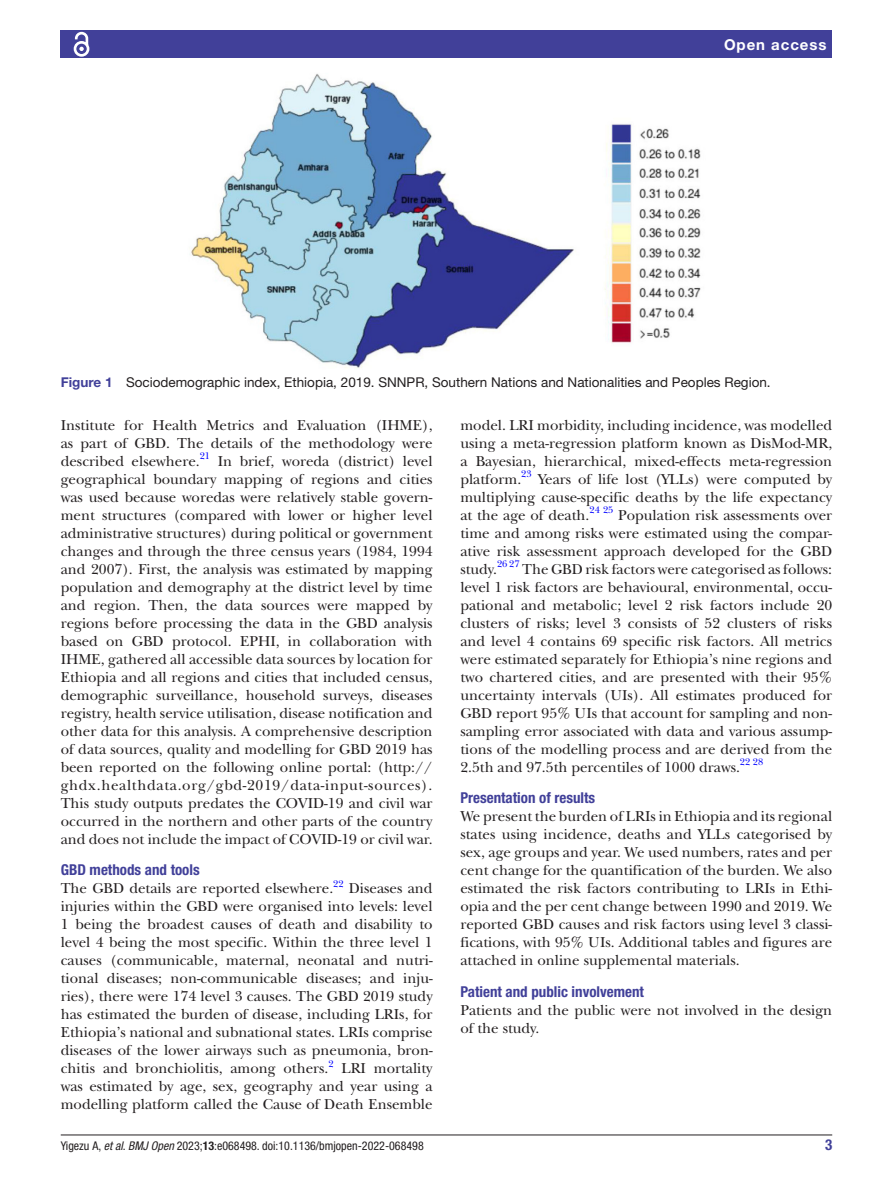
<style>
.page{position:relative;width:893px;height:1191px;background:#fff}
.page>*{position:absolute;margin:0;border:0;box-sizing:border-box;transform-origin:0 0}
.t1{font:15px/18px "New Baskerville";color:#231f20;text-align:justify}
.t2{font:700 condensed 15px "Helvetica Neue LT Std";color:#414099}
.t3{font:700 15px "Helvetica Neue LT Std";letter-spacing:.065em;color:#fff}
.t4{font:13.5px "Helvetica Neue LT Std";color:#231f20}
.t5{font:condensed 12px "Helvetica Neue LT Std";color:#231f20}
.t6{font:9.9px "New Baskerville";color:#00f}
.s1{font-weight:700;color:#414099}
.s2{font-style:italic}
.s3{font-weight:700}
</style>
<div class="page">
<hr style="left:61px;top:1134px;width:771px;height:1px;background:#231f20">
<div style="left:61px;top:31px;width:771px;height:27px;background:#414099"></div>
<svg style="left:73px;top:31px;width:17px;height:26px"></svg>
<img style="left:191px;top:73px;width:510px;height:295px">
<p class="t3" style="left:724px;top:35px;width:104px">Open access</p>
<p class="t4" style="left:61px;top:374px;width:711px"><span class="s1">Figure 1</span> Sociodemographic index, Ethiopia, 2019. SNNPR, Southern Nations and Nationalities and Peoples Region.</p>
<p class="t1" style="left:61px;top:416px;width:373px">Institute for Health Metrics and Evaluation (IHME), as part of GBD. The details of the methodology were described elsewhere.</p>
<p class="t6" style="left:200px;top:450px;width:12px">21</p>
<p class="t1" style="left:61px;top:452px;width:373px;text-indent:157px">In brief, woreda (district) level geographical boundary mapping of regions and cities was used because woredas were relatively stable govern&shy;ment structures (compared with lower or higher level administrative structures) during political or government changes and through the three census years (1984, 1994 and 2007). First, the analysis was estimated by mapping population and demography at the district level by time and region. Then, the data sources were mapped by regions before processing the data in the GBD analysis based on GBD protocol. EPHI, in collaboration with IHME, gathered all accessible data sources by location for Ethiopia and all regions and cities that included census, demographic surveillance, household surveys, diseases registry, health service utilisation, disease notification and other data for this analysis. A comprehensive description of data sources, quality and modelling for GBD 2019 has been reported on the following online portal: (http:// ghdx.healthdata.org/gbd-2019/data-input-sources).<br>This study outputs predates the COVID-19 and civil war occurred in the northern and other parts of the country and does not include the impact of COVID-19 or civil war.</p>
<p class="t2" style="left:61px;top:861px;width:141px">GBD methods and tools</p>
<p class="t1" style="left:61px;top:879px;width:274px">The GBD details are reported elsewhere.</p>
<p class="t6" style="left:333px;top:877px;width:12px">22</p>
<p class="t1" style="left:61px;top:879px;width:373px;text-indent:288px">Diseases and injuries within the GBD were organised into levels: level 1 being the broadest causes of death and disability to level 4 being the most specific. Within the three level 1 causes (communicable, maternal, neonatal and nutri&shy;tional diseases; non-communicable diseases; and inju&shy;ries), there were 174 level 3 causes. The GBD 2019 study has estimated the burden of disease, including LRIs, for Ethiopia’s national and subnational states. LRIs comprise diseases of the lower airways such as pneumonia, bron&shy;chitis and bronchiolitis, among others.<sup>2</sup></p>
<p class="t1" style="left:61px;top:1059px;width:373px;text-indent:281px">LRI mortality was estimated by age, sex, geography and year using a modelling platform called the Cause of Death Ensemble</p>
<p class="t1" style="left:460px;top:416px;width:373px">model. LRI morbidity, including incidence, was modelled using a meta-regression platform known as DisMod-MR, a Bayesian, hierarchical, mixed-effects meta-regression platform.</p>
<p class="t6" style="left:521px;top:468px;width:12px">23</p>
<p class="t1" style="left:460px;top:470px;width:373px;text-indent:78px">Years of life lost (YLLs) were computed by multiplying cause-specific deaths by the life expectancy at the age of death.</p>
<p class="t6" style="left:589px;top:504px;width:25px">24 25</p>
<p class="t1" style="left:460px;top:506px;width:373px;text-indent:158px">Population risk assessments over time and among risks were estimated using the compar&shy;ative risk assessment approach developed for the GBD study.</p>
<p class="t6" style="left:497px;top:558px;width:24px">26 27</p>
<p class="t1" style="left:460px;top:560px;width:373px;text-indent:62px">The GBD risk factors were categorised as follows: level 1 risk factors are behavioural, environmental, occu&shy;pational and metabolic; level 2 risk factors include 20 clusters of risks; level 3 consists of 52 clusters of risks and level 4 contains 69 specific risk factors. All metrics were estimated separately for Ethiopia’s nine regions and two chartered cities, and are presented with their 95% uncertainty intervals (UIs). All estimates produced for GBD report 95% UIs that account for sampling and non&shy;sampling error associated with data and various assump&shy;tions of the modelling process and are derived from the 2.5th and 97.5th percentiles of 1000 draws.<sup>22</sup> <sup>28</sup></p>
<p class="t2" style="left:460px;top:789px;width:136px">Presentation of results</p>
<p class="t1" style="left:460px;top:807px;width:373px">We present the burden of LRIs in Ethiopia and its regional states using incidence, deaths and YLLs categorised by sex, age groups and year. We used numbers, rates and per cent change for the quantification of the burden. We also estimated the risk factors contributing to LRIs in Ethi&shy;opia and the per cent change between 1990 and 2019. We reported GBD causes and risk factors using level 3 classi&shy;fications, with 95% UIs. Additional tables and figures are attached in online supplemental materials.</p>
<p class="t2" style="left:460px;top:982px;width:185px">Patient and public involvement</p>
<p class="t1" style="left:460px;top:1001px;width:373px">Patients and the public were not involved in the design of the study.</p>
<p class="t5" style="left:61px;top:1138px;width:364px">Yigezu A, <span class="s2">et al</span>. <span class="s2">BMJ Open</span> 2023;<span class="s3">13</span>:e068498. doi:10.1136/bmjopen-2022-068498</p>
<p class="t2" style="left:825px;top:1135px;width:9px">3</p>
</div>
